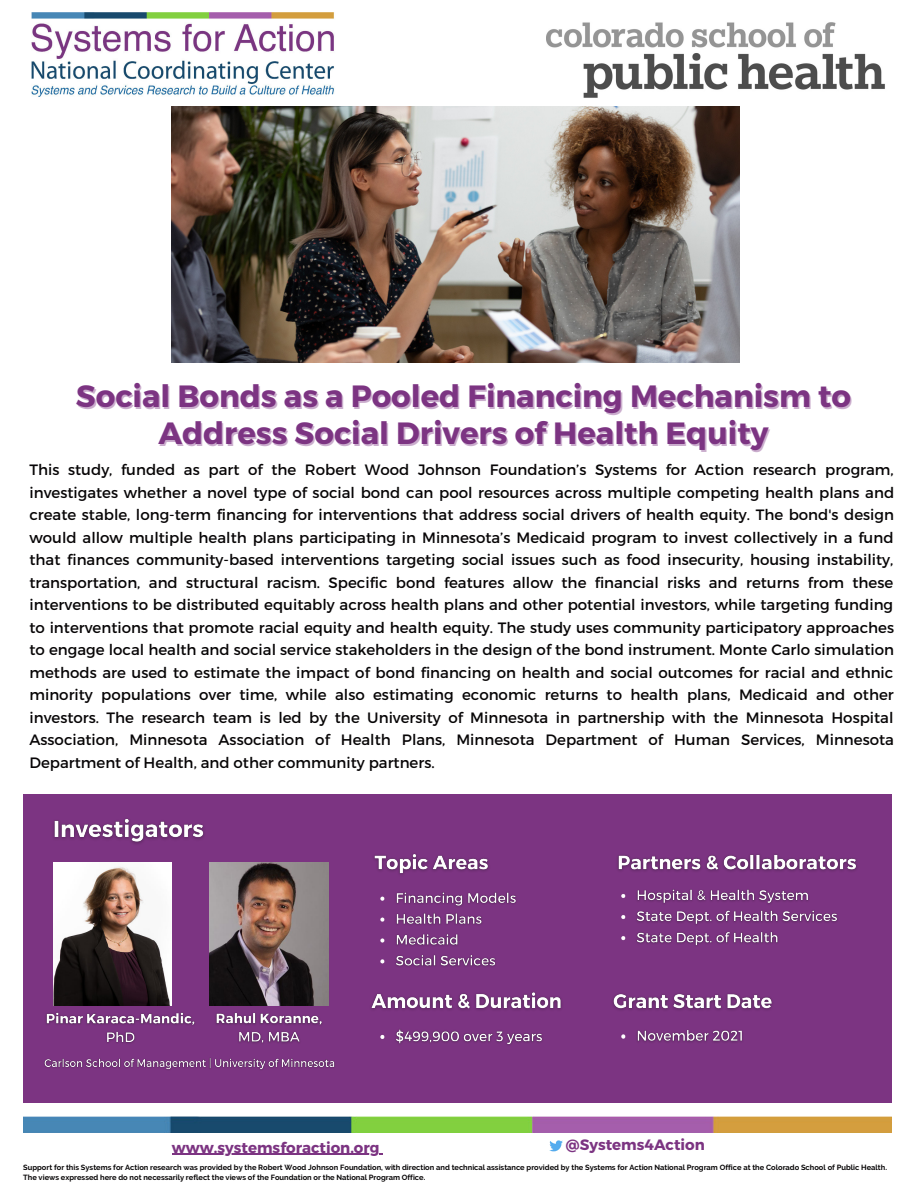
<style>
.page{position:relative;width:918px;height:1188px;background:#fff}
.page>*{position:absolute;margin:0;border:0;box-sizing:border-box;transform-origin:0 0}
.t1{font:700 30.75px/37.2px "Montserrat";color:#7c3482;text-align:center}
.t2{font:15px/22.5px "Montserrat";color:#070506;text-align:justify}
.t3{font:700 15px "Montserrat";color:#7c3482}
.t4{font:700 7.5px/10.6px "Raleway";color:#070506}
.s1{color:rgb(124 52 130/.4)}
</style>
<div class="page">
<img style="left:23px;top:1116px;width:869px;height:16px">
<img style="left:31px;top:13px;width:303px;height:84px">
<div style="left:23px;top:795px;width:869px;height:308px;background:#7c3482"></div>
<img style="left:172px;top:106px;width:568px;height:257px">
<img style="left:53px;top:863px;width:118px;height:143px">
<img style="left:46px;top:1012px;width:149px;height:31px">
<img style="left:209px;top:863px;width:119px;height:143px">
<img style="left:216px;top:1013px;width:106px;height:30px">
<img style="left:549px;top:1140px;width:14px;height:12px">
<img style="left:547px;top:22px;width:338px;height:76px">
<img style="left:374px;top:853px;width:115px;height:21px">
<img style="left:380px;top:892px;width:136px;height:75px">
<img style="left:617px;top:854px;width:240px;height:17px">
<img style="left:621px;top:889px;width:217px;height:57px">
<img style="left:53px;top:818px;width:151px;height:26px">
<img style="left:44px;top:1058px;width:291px;height:12px">
<hr style="left:172px;top:1154px;width:208px;height:1px;background:#7c3482">
<img style="left:371px;top:992px;width:191px;height:18px">
<img style="left:380px;top:1029px;width:163px;height:16px">
<img style="left:613px;top:994px;width:159px;height:16px">
<img style="left:621px;top:1030px;width:122px;height:12px">
<p class="t1" style="left:77px;top:376px;width:775px"><span class="s1">So</span>cial Bonds as a Pooled Financing Mechanism to<br>Address Social Drivers of Health Equity</p>
<p class="t2" style="left:29px;top:458px;width:866px">This study, funded as part of the Robert Wood Johnson Foundation’s Systems for Action research program, investigates whether a novel type of social bond can pool resources across multiple competing health plans and create stable, long-term financing for interventions that address social drivers of health equity. The bond's design would allow multiple health plans participating in Minnesota’s Medicaid program to invest collectively in a fund that finances community-based interventions targeting social issues such as food insecurity, housing instability, transportation, and structural racism. Specific bond features allow the financial risks and returns from these interventions to be distributed equitably across health plans and other potential investors, while targeting funding to interventions that promote racial equity and health equity. The study uses community participatory approaches to engage local health and social service stakeholders in the design of the bond instrument. Monte Carlo simulation methods are used to estimate the impact of bond financing on health and social outcomes for racial and ethnic minority populations over time, while also estimating economic returns to health plans, Medicaid and other investors. The research team is led by the University of Minnesota in partnership with the Minnesota Hospital Association, Minnesota Association of Health Plans, Minnesota Department of Human Services, Minnesota Department of Health, and other community partners.</p>
<p class="t3" style="left:566px;top:1135px;width:140px">@Systems4Action</p>
<p class="t4" style="left:23px;top:1162px;width:865px">Support for this Systems for Action research was provided by the Robert Wood Johnson Foundation, with direction and technical assistance provided by the Systems for Action National Program Office at the Colorado School of Public Health.<br>The views expressed here do not necessarily reflect the views of the Foundation or the National Program Office.</p>
<p class="t3" style="left:172px;top:1137px;width:209px">www.systemsforaction.org</p>
</div>
